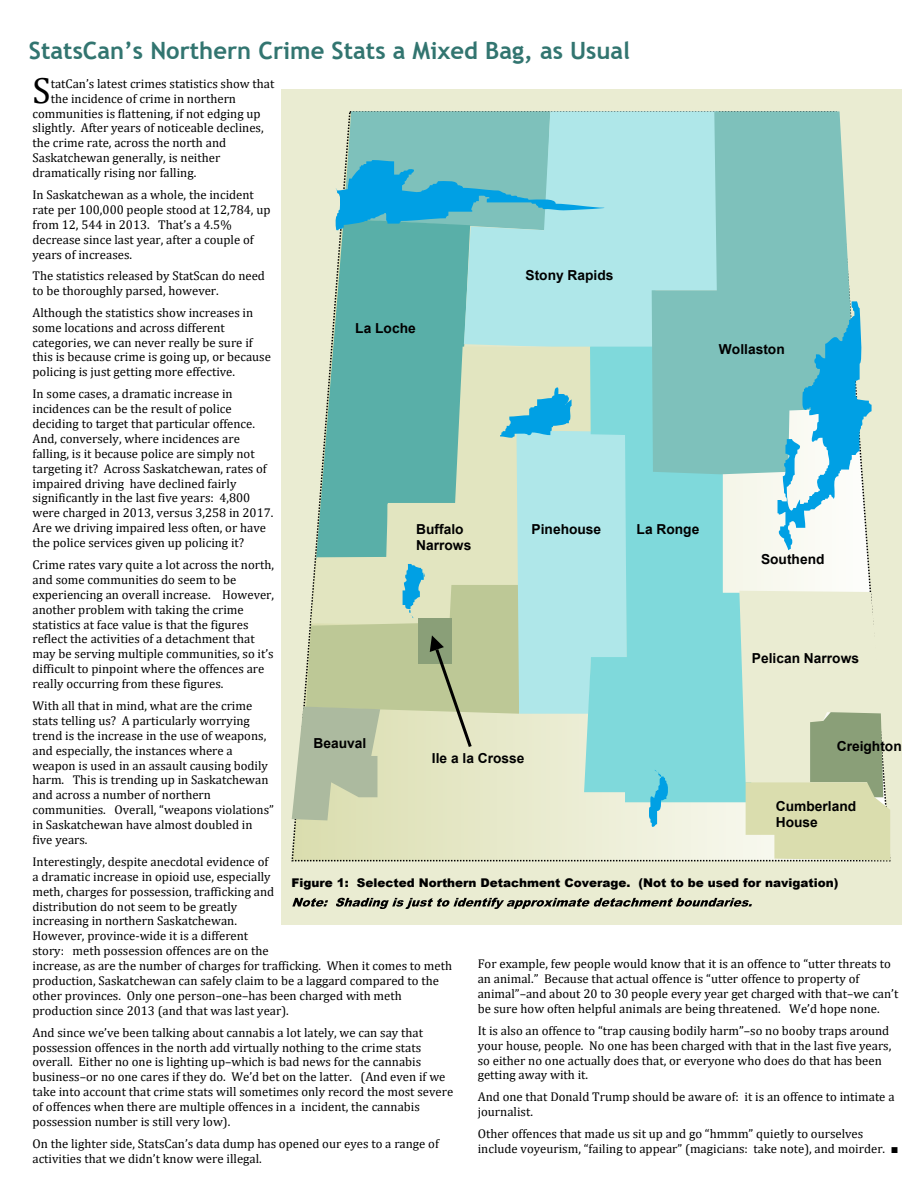
<style>
.page{position:relative;width:918px;height:1188px;background:#fff}
.page>*{position:absolute;margin:0;border:0;box-sizing:border-box;transform-origin:0 0}
.t1{font:36.75px "Cambria";color:#000}
.t2{font:700 23.85px "Trebuchet MS";color:#327570}
.t3{font:700 13.8px/15.8px "Arial";color:#000}
.t4{font:12.75px/15px "Cambria";color:#000}
.t5{font:900 12px "Arial";color:#000}
.s1{font-family:"Bookman Old Style"}
</style>
<div class="page">
<div style="left:281px;top:89px;width:621px;height:836px;background:#eaecd2"></div>
<svg style="left:292px;top:898px;width:36px;height:9px"></svg>
<svg style="left:336px;top:898px;width:416px;height:11px"></svg>
<svg style="left:291px;top:474px;width:600px;height:388px"></svg>
<div style="left:331px;top:230px;width:133px;height:117px;background:#59afa8"></div>
<div style="left:464px;top:111px;width:188px;height:236px;background:#afe7e9"></div>
<svg style="left:328px;top:347px;width:256px;height:40px;background:#9bc8b3"></svg>
<svg style="left:335px;top:111px;width:270px;height:119px;background:#71c2cc"></svg>
<svg style="left:292px;top:387px;width:335px;height:433px"></svg>
<svg style="left:584px;top:347px;width:168px;height:455px;background:#8fdddd"></svg>
<svg style="left:739px;top:591px;width:151px;height:270px"></svg>
<svg style="left:652px;top:111px;width:199px;height:363px;background:#89c9c4"></svg>
<svg style="left:778px;top:301px;width:94px;height:250px;background:#86ccdc"></svg>
<svg style="left:648px;top:770px;width:21px;height:57px"></svg>
<h2 class="t2" style="left:29px;top:41px;width:603px">StatsCan’s Northern Crime Stats a Mixed Bag, as Usual</h2>
<h1 class="t1" style="left:32px;top:74px;width:20px">S</h1>
<p class="t4" style="left:51px;top:77px;width:225px">tatCan’s latest crimes statistics show that</p>
<p class="t4" style="left:51px;top:92px;width:187px">the incidence of crime in northern</p>
<p class="t4" style="left:32px;top:107px;width:230px">communities is flattening, if not edging up</p>
<p class="t4" style="left:32px;top:121px;width:233px">slightly. After years of noticeable declines,</p>
<p class="t4" style="left:32px;top:136px;width:195px">the crime rate, across the north and</p>
<p class="t4" style="left:32px;top:151px;width:189px">Saskatchewan generally, is neither</p>
<p class="t4" style="left:32px;top:166px;width:165px">dramatically rising nor falling.</p>
<p class="t4" style="left:32px;top:188px;width:239px">In Saskatchewan as a whole, the incident rate per 100,000 people stood at 12,784, up from 12, 544 in 2013. That’s a 4.5% decrease since last year, after a couple of years of increases.</p>
<p class="t4" style="left:32px;top:269px;width:234px">The statistics released by StatScan do need to be thoroughly parsed, however.</p>
<p class="t4" style="left:32px;top:306px;width:240px">Although the statistics show increases in some locations and across different categories, we can never really be sure if this is because crime is going up, or because policing is just getting more effective.</p>
<p class="t4" style="left:32px;top:387px;width:242px">In some cases, a dramatic increase in incidences can be the result of police deciding to target that particular offence.<br>And, conversely, where incidences are falling, is it because police are simply not targeting it? Across Saskatchewan, rates of impaired driving have declined fairly significantly in the last five years: 4,800 were charged in 2013, versus 3,258 in 2017.<br>Are we driving impaired less often, or have the police services given up policing it?</p>
<p class="t4" style="left:32px;top:558px;width:243px">Crime rates vary quite a lot across the north, and some communities do seem to be experiencing an overall increase. However, another problem with taking the crime statistics at face value is that the figures reflect the activities of a detachment that may be serving multiple communities, so it’s difficult to pinpoint where the offences are really occurring from these figures.</p>
<p class="t4" style="left:32px;top:699px;width:243px">With all that in mind, what are the crime stats telling us? A particularly worrying trend is the increase in the use of weapons, and especially, the instances where a weapon is used in an assault causing bodily harm. This is trending up in Saskatchewan and across a number of northern communities. Overall, “weapons violations” in Saskatchewan have almost doubled in five years.</p>
<p class="t4" style="left:32px;top:855px;width:421px">Interestingly, despite anecdotal evidence of<br>a dramatic increase in opioid use, especially<br>meth, charges for possession, trafficking and<br>distribution do not seem to be greatly<br>increasing in northern Saskatchewan.<br>However, province-wide it is a different<br>story: meth possession offences are on the<br>increase, as are the number of charges for trafficking. When it comes to meth production, Saskatchewan can safely claim to be a laggard compared to the other provinces. Only one person–one–has been charged with meth production since 2013 (and that was last year).</p>
<p class="t4" style="left:32px;top:1026px;width:422px">And since we’ve been talking about cannabis a lot lately, we can say that possession offences in the north add virtually nothing to the crime stats overall. Either no one is lighting up–which is bad news for the cannabis business–or no one cares if they do. We’d bet on the latter. (And even if we take into account that crime stats will sometimes only record the most severe of offences when there are multiple offences in a incident, the cannabis possession number is still very low).</p>
<p class="t4" style="left:32px;top:1137px;width:408px">On the lighter side, StatsCan’s data dump has opened our eyes to a range of activities that we didn’t know were illegal.</p>
<p class="t3" style="left:525px;top:269px;width:90px">Stony Rapids</p>
<p class="t3" style="left:355px;top:322px;width:62px">La Loche</p>
<p class="t3" style="left:719px;top:343px;width:67px">Wollaston</p>
<p class="t3" style="left:416px;top:523px;width:49px">Buffalo</p>
<p class="t3" style="left:532px;top:523px;width:71px">Pinehouse</p>
<p class="t3" style="left:416px;top:539px;width:57px">Narrows</p>
<p class="t3" style="left:637px;top:523px;width:64px">La Ronge</p>
<p class="t3" style="left:761px;top:553px;width:65px">Southend</p>
<p class="t3" style="left:752px;top:652px;width:109px">Pelican Narrows</p>
<p class="t3" style="left:314px;top:737px;width:54px">Beauval</p>
<p class="t3" style="left:837px;top:740px;width:67px">Creighton</p>
<p class="t3" style="left:432px;top:752px;width:94px">Ile a la Crosse</p>
<p class="t3" style="left:776px;top:800px;width:82px">Cumberland<br>House</p>
<p class="t5" style="left:291px;top:878px;width:549px">Figure 1: Selected Northern Detachment Coverage. (Not to be used for navigation)</p>
<p class="t4" style="left:478px;top:957px;width:422px">For example, few people would know that it is an offence to “utter threats to an animal.” Because that actual offence is “utter offence to property of animal”–and about 20 to 30 people every year get charged with that–we can’t be sure how often helpful animals are being threatened. We’d hope none.</p>
<p class="t4" style="left:478px;top:1024px;width:415px">It is also an offence to “trap causing bodily harm”–so no booby traps around your house, people. No one has been charged with that in the last five years, so either no one actually does that, or everyone who does do that has been getting away with it.</p>
<p class="t4" style="left:478px;top:1090px;width:418px">And one that Donald Trump should be aware of: it is an offence to intimate a journalist.</p>
<p class="t4" style="left:478px;top:1127px;width:422px">Other offences that made us sit up and go “hmmm” quietly to ourselves include voyeurism, “failing to appear” (magicians: take note), and moirder. <span class="s1">■</span></p>
</div>
